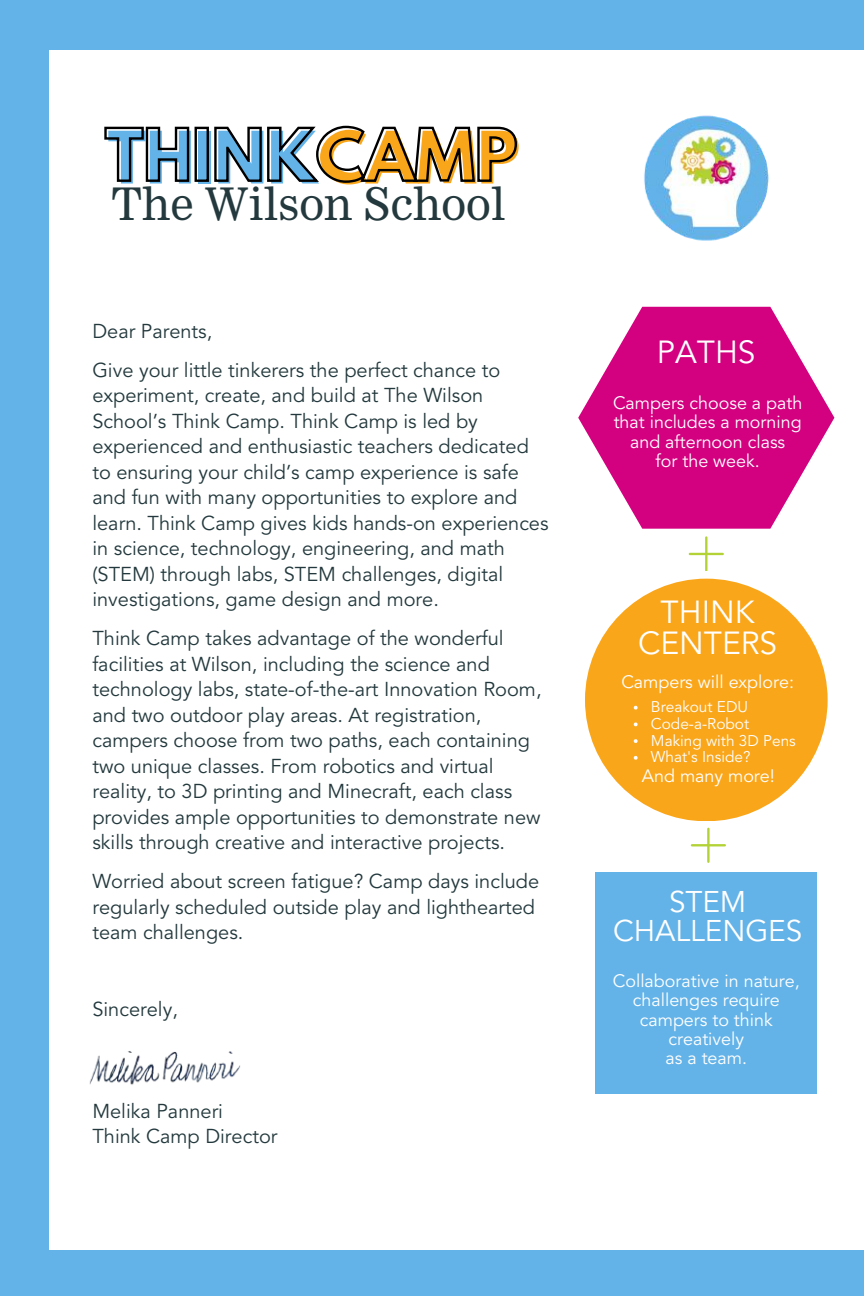
<style>
.page{position:relative;width:864px;height:1296px;background:#64b3e8}
.page>*{position:absolute;margin:0;border:0;box-sizing:border-box;transform-origin:0 0}
.t1{font:700 64px "League Spartan";color:#64b3e8}
.t2{font:44px "Clarion MT Std";color:#23393d}
.t3{font:31.8px/31.6px "Avenir LT Std";color:#fff;text-align:center}
.t4{font:29.6px/28.4px "Avenir LT Std";letter-spacing:-.005em;color:#fff;text-align:center}
.t5{font:20px/25.6px "Avenir LT Std";color:#23393d}
.t6{font:18px/19.2px "Avenir LT Std";color:#fff;text-align:center}
.t7{font:15.4px/16.8px "Avenir LT Std";color:#fff}
.s1{color:#faa61a}
</style>
<div class="page">
<div style="left:49px;top:50px;width:815px;height:1200px;background:#fff"></div>
<img style="left:644px;top:115px;width:125px;height:126px">
<img style="left:89px;top:1051px;width:152px;height:34px">
<div style="left:585px;top:579px;width:243px;height:242px;background:#faa61a;border-radius:50%"></div>
<svg style="left:578px;top:307px;width:256px;height:222px;fill:#d3007f"></svg>
<div style="left:595px;top:872px;width:222px;height:222px;background:#64b3e8"></div>
<svg style="left:689px;top:536px;width:34px;height:35px"></svg>
<svg style="left:691px;top:828px;width:34px;height:34px"></svg>
<svg style="left:634px;top:706px;width:4px;height:4px"></svg>
<svg style="left:634px;top:722px;width:4px;height:4px"></svg>
<svg style="left:634px;top:739px;width:4px;height:4px"></svg>
<svg style="left:634px;top:756px;width:4px;height:4px"></svg>
<svg style="left:104px;top:125px;width:413px;height:58px"></svg>
<h1 class="t1" style="left:108px;top:126px;width:414px">THINK<span class="s1">CAMP</span></h1>
<h2 class="t2" style="left:111px;top:186px;width:396px">The Wilson School</h2>
<p class="t5" style="left:92px;top:313px;width:409px;line-height:39px">Dear Parents,<br>Give your little tinkerers the perfect chance to</p>
<p class="t5" style="left:92px;top:384px;width:458px">experiment, create, and build at The Wilson School’s Think Camp. Think Camp is led by experienced and enthusiastic teachers dedicated to ensuring your child’s camp experience is safe and fun with many opportunities to explore and learn. Think Camp gives kids hands-on experiences in science, technology, engineering, and math (STEM) through labs, STEM challenges, digital investigations, game design and more.</p>
<p class="t5" style="left:92px;top:627px;width:451px">Think Camp takes advantage of the wonderful facilities at Wilson, including the science and technology labs, state-of-the-art Innovation Room, and two outdoor play areas. At registration, campers choose from two paths, each containing two unique classes. From robotics and virtual reality, to 3D printing and Minecraft, each class provides ample opportunities to demonstrate new skills through creative and interactive projects.</p>
<p class="t5" style="left:92px;top:870px;width:448px">Worried about screen fatigue? Camp days include regularly scheduled outside play and lighthearted team challenges.</p>
<p class="t5" style="left:92px;top:998px;width:87px">Sincerely,</p>
<p class="t5" style="left:92px;top:1100px;width:187px">Melika Panneri<br>Think Camp Director</p>
<h3 class="t3" style="left:657px;top:339px;width:100px">PATHS</h3>
<p class="t6" style="left:613px;top:395px;width:191px">Campers choose a path that includes a morning and afternoon class<br>for the week.</p>
<h3 class="t3" style="left:638px;top:599px;width:141px">THINK<br>CENTERS</h3>
<p class="t6" style="left:621px;top:674px;width:174px">Campers will explore:</p>
<p class="t7" style="left:651px;top:700px;width:146px">Breakout EDU<br>Code-a-Robot<br>Making with 3D Pens<br>What's Inside?</p>
<p class="t6" style="left:642px;top:768px;width:134px">And many more!</p>
<h3 class="t4" style="left:613px;top:890px;width:191px">STEM<br>CHALLENGES</h3>
<p class="t6" style="left:613px;top:973px;width:188px">Collaborative in nature, challenges require campers to think creatively<br>as a team.</p>
</div>
